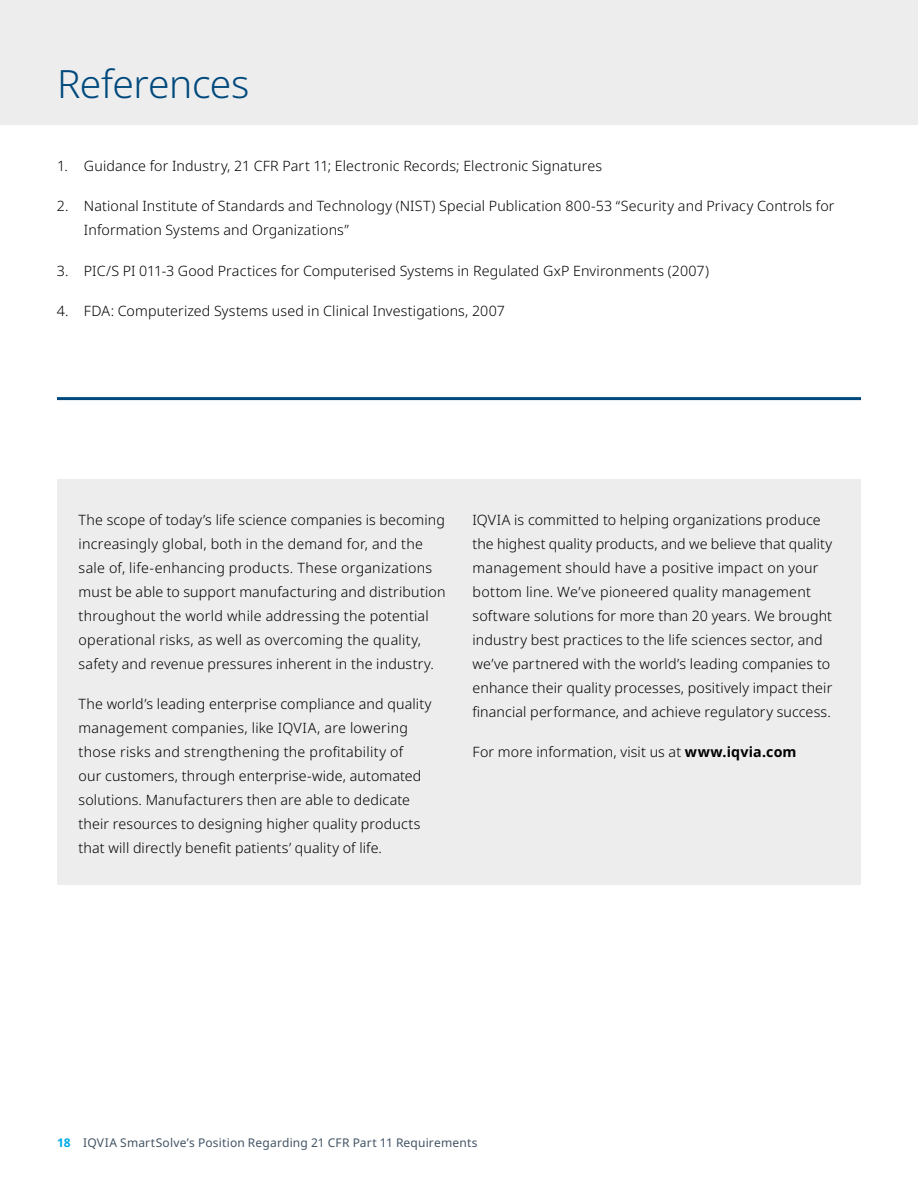
<style>
.page{position:relative;width:918px;height:1188px;background:#fff}
.page>*{position:absolute;margin:0;border:0;box-sizing:border-box;transform-origin:0 0}
.t1{font:300 39px "Noto Sans";letter-spacing:-.01em;color:#00497c}
.t2{font:300 14.25px/24px "Noto Sans";letter-spacing:.01em;color:#000}
.t3{font:12px "Noto Sans";letter-spacing:.015em;color:#435465}
.s1{font-weight:700}
.s2{font-weight:700;color:#00aae7}
</style>
<div class="page">
<div style="left:0;top:0;width:918px;height:124px;background:#ededee"></div>
<div style="left:57px;top:480px;width:804px;height:405px;background:#ededee"></div>
<hr style="left:57px;top:397px;width:804px;height:3px;background:#00497c">
<h1 class="t1" style="left:57px;top:57px;width:194px">References</h1>
<p class="t2" style="left:57px;top:154px;width:547px">1. Guidance for Industry, 21 CFR Part 11; Electronic Records; Electronic Signatures</p>
<p class="t2" style="left:84px;top:195px;width:752px;text-indent:-27px">2. National Institute of Standards and Technology (NIST) Special Publication 800-53 “Security and Privacy Controls for<br>Information Systems and Organizations”</p>
<p class="t2" style="left:57px;top:259px;width:654px">3. PIC/S PI 011-3 Good Practices for Computerised Systems in Regulated GxP Environments (2007)</p>
<p class="t2" style="left:57px;top:299px;width:449px">4. FDA: Computerized Systems used in Clinical Investigations, 2007</p>
<p class="t2" style="left:79px;top:508px;width:368px">The scope of today’s life science companies is becoming increasingly global, both in the demand for, and the sale of, life-enhancing products. These organizations must be able to support manufacturing and distribution throughout the world while addressing the potential operational risks, as well as overcoming the quality, safety and revenue pressures inherent in the industry.</p>
<p class="t2" style="left:79px;top:692px;width:355px">The world’s leading enterprise compliance and quality management companies, like IQVIA, are lowering those risks and strengthening the profitability of<br>our customers, through enterprise-wide, automated solutions. Manufacturers then are able to dedicate their resources to designing higher quality products that will directly benefit patients’ quality of life.</p>
<p class="t2" style="left:472px;top:508px;width:361px">IQVIA is committed to helping organizations produce the highest quality products, and we believe that quality management should have a positive impact on your bottom line. We’ve pioneered quality management software solutions for more than 20 years. We brought industry best practices to the life sciences sector, and we’ve partnered with the world’s leading companies to enhance their quality processes, positively impact their financial performance, and achieve regulatory success.</p>
<p class="t2" style="left:472px;top:740px;width:326px">For more information, visit us at <span class="s1">www.iqvia.com</span></p>
<p class="t3" style="left:57px;top:1134px;width:422px"><span class="s2">18</span> IQVIA SmartSolve’s Position Regarding 21 CFR Part 11 Requirements</p>
</div>
